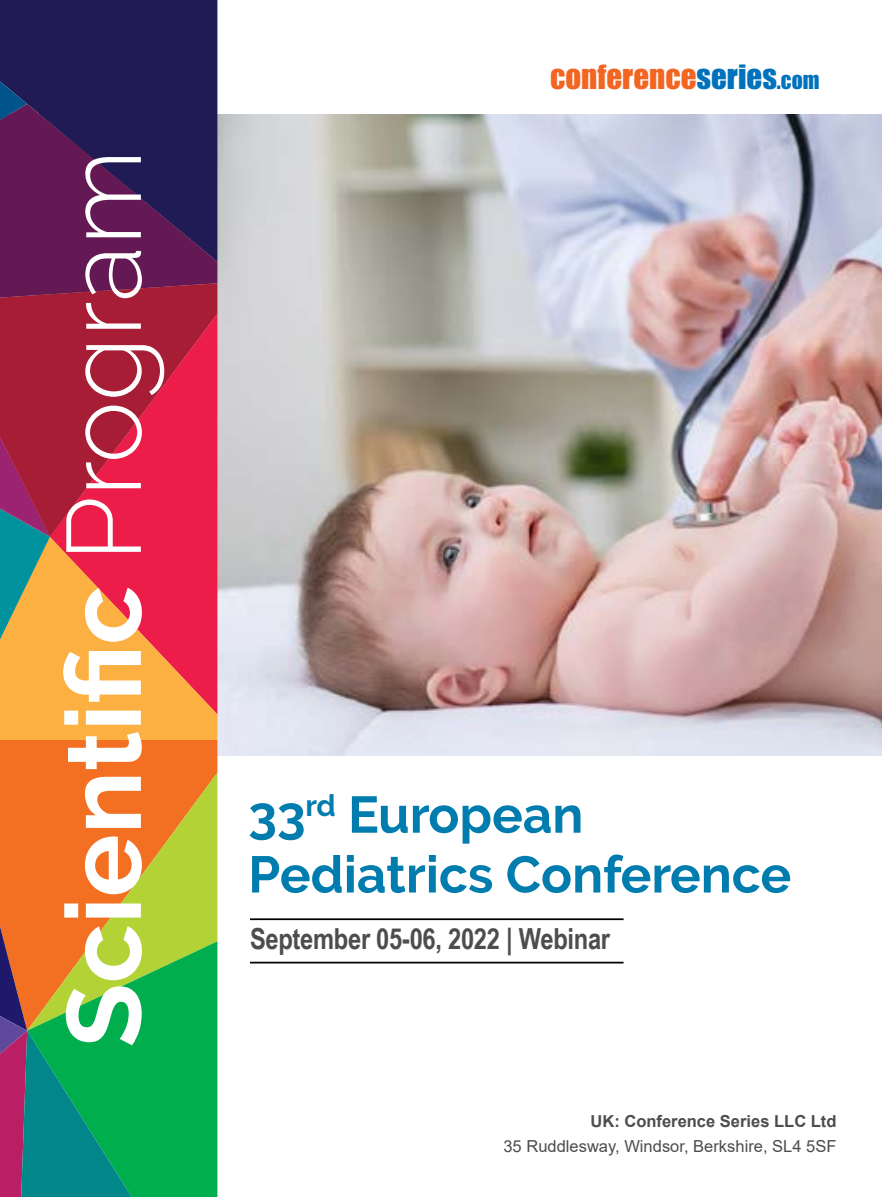
<style>
.page{position:relative;width:882px;height:1197px;background:#fff}
.page>*{position:absolute;margin:0;border:0;box-sizing:border-box;transform-origin:0 0}
.t1{font:700 105px "Raleway";color:#fff}
.t2{font:700 51.45px/59.9px "Raleway";color:#007cae}
.t3{font:30.97px "Impact";color:#f26522}
.t4{font:700 29.05px "Arial Narrow";letter-spacing:-.01em;color:#4d4d4f}
.t5{font:16.45px "Arial";color:#4d4d4f}
.t6{font:700 16.45px "Arial";color:#4d4d4f}
.s1{font-weight:300}
.s2{color:#0072bc}
.s3{font-size:21.7px;color:#0072bc}
</style>
<div class="page">
<img style="left:217px;top:114px;width:665px;height:642px">
<div style="left:0;top:0;width:217px;height:81px;background:#201a55"></div>
<svg style="left:0;top:81px;width:217px;height:202px;background:#451a55"></svg>
<svg style="left:0;top:283px;width:217px;height:154px;background:#9e1c39"></svg>
<svg style="left:50px;top:314px;width:167px;height:223px;background:#c91d3e"></svg>
<svg style="left:0;top:437px;width:50px;height:100px;background:#8b3059"></svg>
<div style="left:0;top:740px;width:217px;height:186px;background:#f37023"></div>
<svg style="left:0;top:537px;width:217px;height:203px;background:#e77d48"></svg>
<svg style="left:27px;top:773px;width:190px;height:168px;background:#dd9029"></svg>
<svg style="left:132px;top:941px;width:85px;height:256px;background:#0eb14b"></svg>
<svg style="left:0;top:926px;width:132px;height:271px;background:#528858"></svg>
<hr style="left:250px;top:918px;width:374px;height:2px;background:#000">
<hr style="left:250px;top:962px;width:374px;height:1px;background:#000">
<h1 class="t1" style="left:44px;top:1048px;width:900px;rotate:-90deg">Scientific <span class="s1">Program</span></h1>
<h3 class="t3" style="left:550px;top:53px;width:271px">CONFERENCE<span class="s2">SERIES</span><span class="s3">.COM</span></h3>
<h2 class="t2" style="left:248px;top:785px;width:544px">33<sup>rd</sup> European<br>Pediatrics Conference</h2>
<h3 class="t4" style="left:250px;top:917px;width:362px">September 05-06, 2022 | Webinar</h3>
<p class="t6" style="left:590px;top:1109px;width:248px">UK: Conference Series LLC Ltd</p>
<p class="t5" style="left:503px;top:1135px;width:335px">35 Ruddlesway, Windsor, Berkshire, SL4 5SF</p>
</div>
